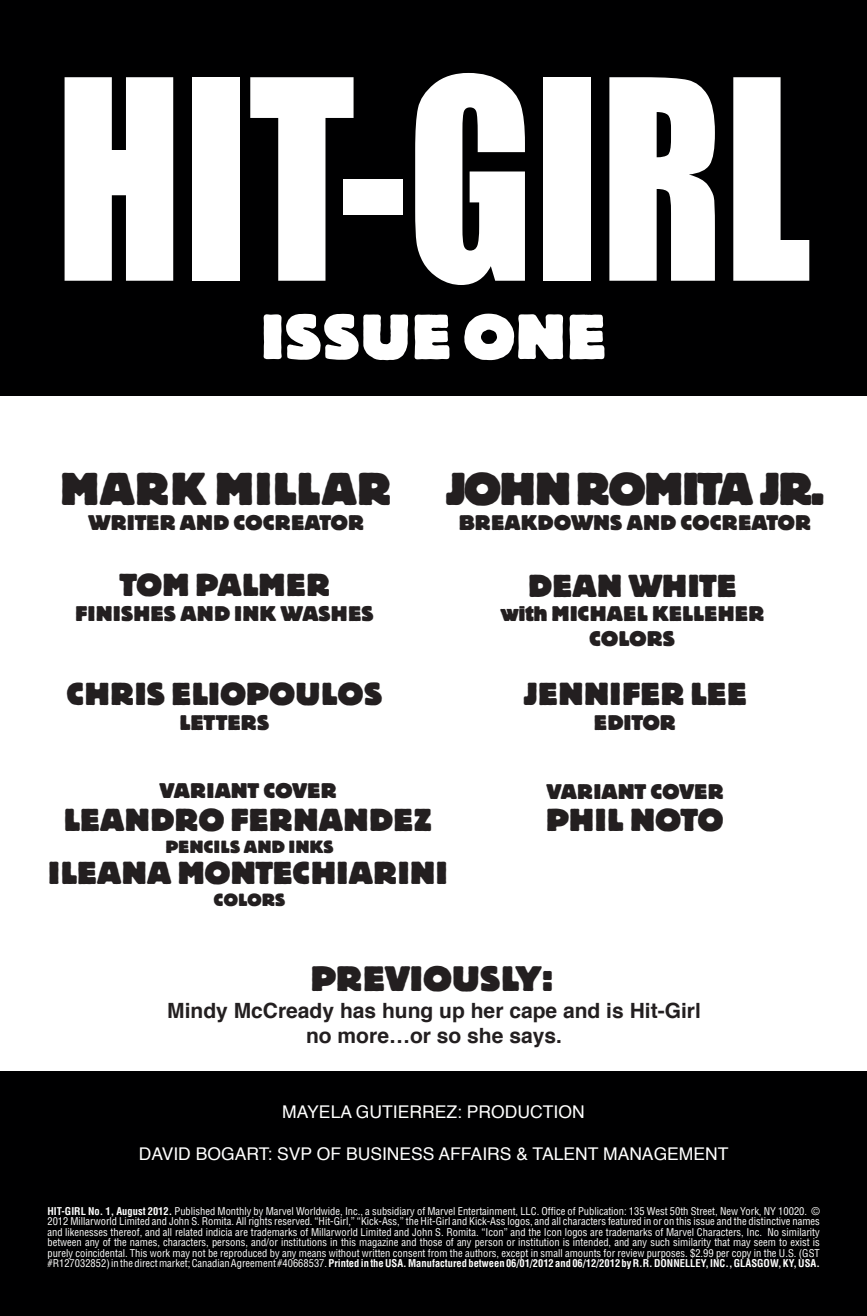
<style>
.page{position:relative;width:867px;height:1316px;background:#fff}
.page>*{position:absolute;margin:0;border:0;box-sizing:border-box;transform-origin:0 0}
.t1{font:257.25px "Impact";color:#fff;scale:.89 1}
.t2{font:800 63px "Block BE";letter-spacing:.02em;color:#fff}
.t3{font:800 45.5px "Block BE";letter-spacing:-.02em;color:#231f20}
.t4{font:800 45.5px "Block BE";letter-spacing:.02em;color:#231f20}
.t5{font:800 35px "Block BE";letter-spacing:.02em;color:#231f20}
.t6{font:800 31.5px/52.5px "Block BE";letter-spacing:.02em;color:#231f20;text-align:center}
.t7{font:800 31.5px "Block BE";letter-spacing:.04em;color:#231f20}
.t8{font:800 21px/25.2px "Block BE";letter-spacing:.02em;color:#231f20;text-align:center}
.t9{font:700 21px/25.2px "Helvetica";color:#231f20;text-align:center}
.t10{font:17.5px "Helvetica";color:#fff}
.t11{font:800 17.5px "Block BE";letter-spacing:.04em;color:#231f20}
.t12{font:800 17.5px "Block BE";letter-spacing:.02em;color:#231f20}
.t13{font:condensed 10.5px/10.5px "Helvetica";color:#fff;text-align:justify}
.s1{font-weight:700}
</style>
<div class="page">
<div style="left:0;top:1071px;width:866px;height:244px;background:#000001"></div>
<div style="left:0;top:0;width:866px;height:395px;background:#000001"></div>
<h1 class="t1" style="left:55px;top:21px;width:850px">HIT-GIRL</h1>
<h2 class="t2" style="left:261px;top:302px;width:345px">ISSUE ONE</h2>
<h3 class="t4" style="left:61px;top:463px;width:331px">MARK MILLAR</h3>
<h3 class="t8" style="left:88px;top:509px;width:277px">WRITER AND COCREATOR</h3>
<h3 class="t6" style="left:119px;top:558px;width:212px">TOM PALMER</h3>
<h3 class="t8" style="left:75px;top:600px;width:299px">FINISHES AND INK WASHES</h3>
<h3 class="t6" style="left:67px;top:667px;width:317px">CHRIS ELIOPOULOS</h3>
<h3 class="t8" style="left:180px;top:710px;width:91px">LETTERS</h3>
<h3 class="t3" style="left:445px;top:463px;width:381px">JOHN ROMITA JR.</h3>
<h3 class="t8" style="left:459px;top:509px;width:353px">BREAKDOWNS AND COCREATOR</h3>
<h3 class="t6" style="left:528px;top:558px;width:209px">DEAN WHITE</h3>
<h3 class="t8" style="left:500px;top:600px;width:265px">with MICHAEL KELLEHER<br>COLORS</h3>
<h3 class="t7" style="left:523px;top:676px;width:225px">JENNIFER LEE</h3>
<h3 class="t8" style="left:594px;top:710px;width:83px">EDITOR</h3>
<h3 class="t8" style="left:159px;top:777px;width:178px">VARIANT COVER</h3>
<h3 class="t8" style="left:546px;top:778px;width:178px">VARIANT COVER</h3>
<h3 class="t6" style="left:49px;top:793px;width:400px">LEANDRO FERNANDEZ<br>ILEANA MONTECHIARINI</h3>
<h3 class="t6" style="left:546px;top:793px;width:178px">PHIL NOTO</h3>
<h3 class="t11" style="left:166px;top:837px;width:169px">PENCILS AND INKS</h3>
<h3 class="t12" style="left:214px;top:890px;width:73px">COLORS</h3>
<h3 class="t5" style="left:311px;top:958px;width:244px">PREVIOUSLY:</h3>
<h3 class="t9" style="left:167px;top:998px;width:535px">Mindy McCready has hung up her cape and is Hit-Girl no more…or so she says.</h3>
<h3 class="t10" style="left:282px;top:1098px;width:304px">MAYELA GUTIERREZ: PRODUCTION</h3>
<h3 class="t10" style="left:139px;top:1140px;width:591px">DAVID BOGART: SVP OF BUSINESS AFFAIRS &amp; TALENT MANAGEMENT</h3>
<p class="t13" style="left:47px;top:1204px;width:773px"><span class="s1">HIT-GIRL No. 1, August 2012.</span> Published Monthly by Marvel Worldwide, Inc., a subsidiary of Marvel Entertainment, LLC. Office of Publication: 135 West 50th Street, New York, NY 10020. © 2012 Millarworld Limited and John S. Romita. All rights reserved. “Hit-Girl,” “Kick-Ass,” the Hit-Girl and Kick-Ass logos, and all characters featured in or on this issue and the distinctive names and likenesses thereof, and all related indicia are trademarks of Millarworld Limited and John S. Romita. “Icon” and the Icon logos are trademarks of Marvel Characters, Inc. No similarity between any of the names, characters, persons, and/or institutions in this magazine and those of any person or institution is intended, and any such similarity that may seem to exist is purely coincidental. This work may not be reproduced by any means without written consent from the authors, except in small amounts for review purposes. $2.99 per copy in the U.S. (GST #R127032852) in the direct market; Canadian Agreement #40668537. <span class="s1">Printed in the USA. Manufactured between 06/01/2012 and 06/12/2012 by R.R. DONNELLEY, INC., GLASGOW, KY, USA.</span></p>
</div>
